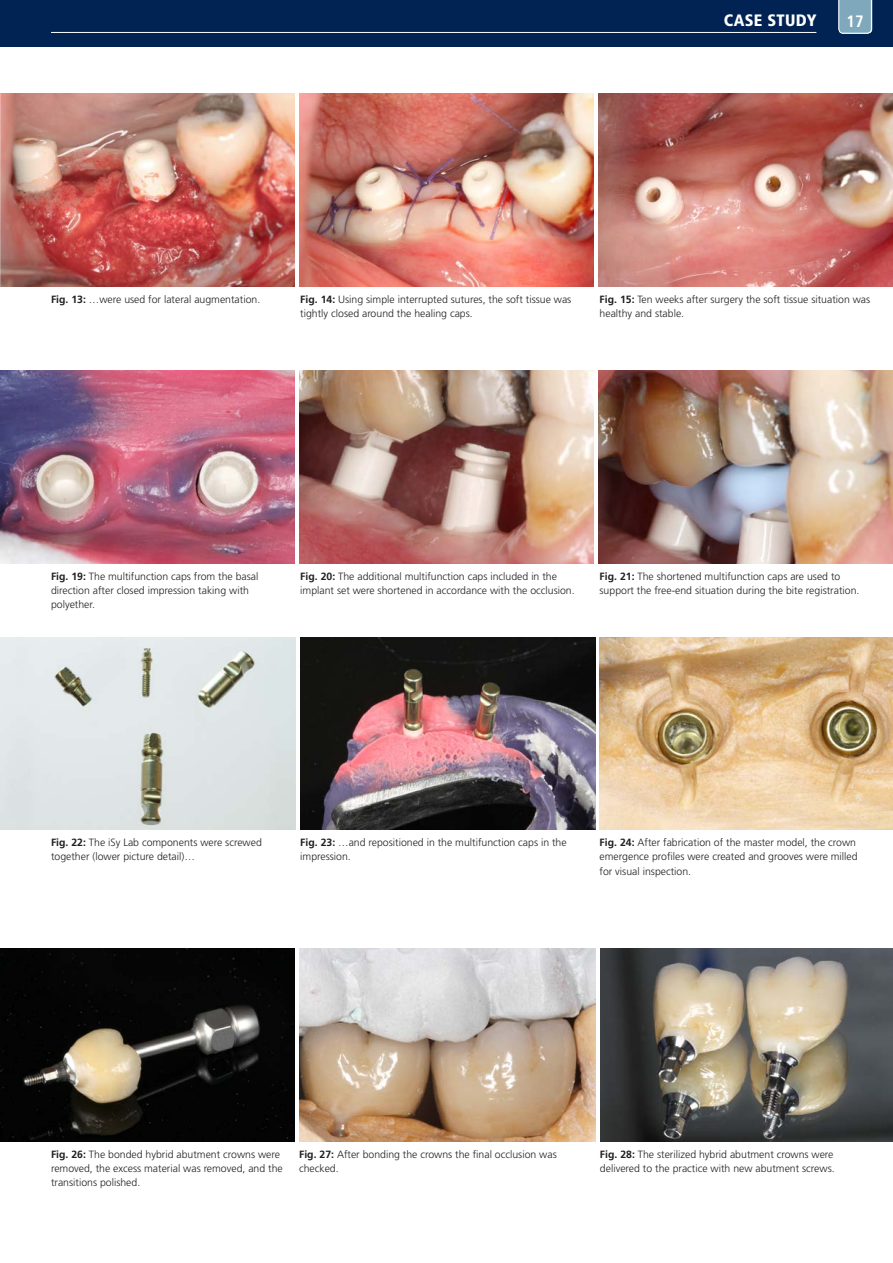
<style>
.page{position:relative;width:893px;height:1263px;background:#fff}
.page>*{position:absolute;margin:0;border:0;box-sizing:border-box;transform-origin:0 0}
.t1{font:900 condensed 16.5px "Frutiger LT Std";letter-spacing:.02em;color:#fff}
.t2{font:700 condensed 16.5px "Frutiger LT Std";color:#fff}
.t3{font:300 10.5px/14.2px "Frutiger LT Std";color:#231f20}
.s1{font-weight:700}
</style>
<div class="page">
<div style="left:0;top:0;width:893px;height:47px;background:#002354"></div>
<hr style="left:51px;top:32px;width:765px;height:1px;background:#fff">
<svg style="left:838px;top:0;width:34px;height:34px"></svg>
<img style="left:1px;top:94px;width:294px;height:192px">
<img style="left:299px;top:94px;width:295px;height:192px">
<img style="left:598px;top:94px;width:295px;height:192px">
<img style="left:0;top:94px;width:1px;height:192px">
<img style="left:0;top:371px;width:295px;height:192px">
<img style="left:299px;top:371px;width:295px;height:192px">
<img style="left:598px;top:371px;width:295px;height:192px">
<img style="left:1px;top:637px;width:295px;height:193px">
<img style="left:300px;top:637px;width:295px;height:193px">
<img style="left:600px;top:637px;width:293px;height:193px">
<svg style="left:1px;top:949px;width:294px;height:192px;background:#1d1c18"></svg>
<img style="left:299px;top:949px;width:296px;height:192px">
<img style="left:600px;top:949px;width:293px;height:192px">
<p class="t1" style="left:724px;top:11px;width:94px">CASE STUDY</p>
<h1 class="t2" style="left:847px;top:11px;width:19px">17</h1>
<p class="t3" style="left:51px;top:292px;width:211px"><span class="s1">Fig. 13:</span> …were used for lateral augmentation.</p>
<p class="t3" style="left:300px;top:292px;width:273px"><span class="s1">Fig. 14:</span> Using simple interrupted sutures, the soft tissue was tightly closed around the healing caps.</p>
<p class="t3" style="left:600px;top:292px;width:272px"><span class="s1">Fig. 15:</span> Ten weeks after surgery the soft tissue situation was healthy and stable.</p>
<p class="t3" style="left:51px;top:569px;width:209px"><span class="s1">Fig. 19:</span> The multifunction caps from the basal direction after closed impression taking with polyether.</p>
<p class="t3" style="left:300px;top:569px;width:276px"><span class="s1">Fig. 20:</span> The additional multifunction caps included in the implant set were shortened in accordance with the occlusion.</p>
<p class="t3" style="left:600px;top:569px;width:261px"><span class="s1">Fig. 21:</span> The shortened multifunction caps are used to support the free-end situation during the bite registration.</p>
<p class="t3" style="left:51px;top:835px;width:212px"><span class="s1">Fig. 22:</span> The iSy Lab components were screwed together (lower picture detail)…</p>
<p class="t3" style="left:300px;top:835px;width:268px"><span class="s1">Fig. 23:</span> …and repositioned in the multifunction caps in the impression.</p>
<p class="t3" style="left:600px;top:835px;width:260px"><span class="s1">Fig. 24:</span> After fabrication of the master model, the crown emergence profiles were created and grooves were milled for visual inspection.</p>
<p class="t3" style="left:51px;top:1147px;width:233px"><span class="s1">Fig. 26:</span> The bonded hybrid abutment crowns were removed, the excess material was removed, and the transitions polished.</p>
<p class="t3" style="left:299px;top:1147px;width:259px"><span class="s1">Fig. 27:</span> After bonding the crowns the final occlusion was checked.</p>
<p class="t3" style="left:600px;top:1147px;width:236px"><span class="s1">Fig. 28:</span> The sterilized hybrid abutment crowns were delivered to the practice with new abutment screws.</p>
</div>
